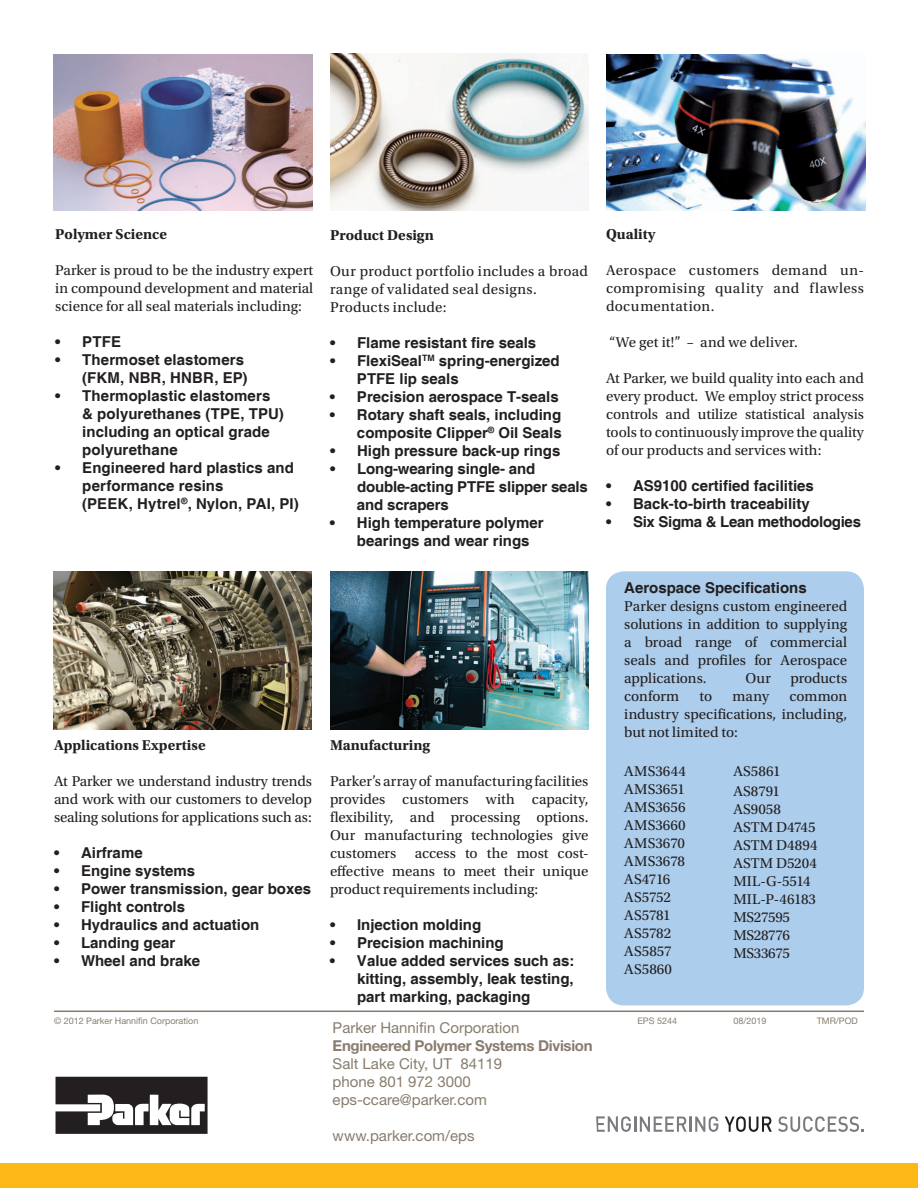
<style>
.page{position:relative;width:918px;height:1188px;background:#fff}
.page>*{position:absolute;margin:0;border:0;box-sizing:border-box;transform-origin:0 0}
.t1{font:15px/18px "Utopia Std";color:#231f20;text-align:justify}
.t2{font:700 15px/18px "Helvetica";color:#231f20}
.t3{font:15px/18px "Helvetica Neue LT Std";color:#887d6e}
.t4{font:15px/18px "Utopia Std";letter-spacing:.02em;color:#231f20}
.t5{font:700 15px "Utopia Std";color:#231f20}
.t6{font:700 15px "Helvetica Neue LT Std";letter-spacing:-.02em;color:#887d6e}
.t7{font:700 15px "Helvetica";letter-spacing:-.02em;color:#231f20}
.t8{font:9px "Helvetica Neue LT Std";color:#887d6e}
</style>
<div class="page">
<div style="left:606px;top:571px;width:258px;height:434px;background:#accdeb;border-radius:18px"></div>
<svg style="left:56px;top:1077px;width:152px;height:57px"></svg>
<div style="left:0;top:1163px;width:918px;height:25px;background:#fcb814"></div>
<svg style="left:596px;top:1116px;width:91px;height:16px"></svg>
<hr style="left:689px;top:1116px;width:3px;height:16px;background:#797b7e">
<svg style="left:695px;top:1116px;width:23px;height:16px"></svg>
<svg style="left:725px;top:1116px;width:47px;height:16px"></svg>
<svg style="left:778px;top:1116px;width:86px;height:16px"></svg>
<img style="left:54px;top:572px;width:258px;height:157px">
<img style="left:54px;top:54px;width:258px;height:156px">
<img style="left:330px;top:572px;width:258px;height:157px">
<img style="left:330px;top:53px;width:258px;height:158px">
<hr style="left:54px;top:1011px;width:810px;height:1px;background:#887d6e">
<img style="left:607px;top:55px;width:258px;height:156px">
<p class="t5" style="left:55px;top:225px;width:113px">Polymer Science</p>
<p class="t1" style="left:55px;top:261px;width:260px">Parker is proud to be the industry expert in compound development and material science for all seal materials including:</p>
<p class="t2" style="left:55px;top:333px;width:67px">• PTFE</p>
<p class="t2" style="left:55px;top:351px;width:194px;text-align:right">• Thermoset elastomers (FKM, NBR, HNBR, EP)</p>
<p class="t2" style="left:82px;top:387px;width:203px;text-indent:-27px">• Thermoplastic elastomers &amp; polyurethanes (TPE, TPU) including an optical grade polyurethane</p>
<p class="t2" style="left:82px;top:459px;width:218px;text-indent:-27px">• Engineered hard plastics and performance resins<br>(PEEK, Hytrel<sup>®</sup>, Nylon, PAI, PI)</p>
<p class="t5" style="left:330px;top:226px;width:105px">Product Design</p>
<p class="t4" style="left:330px;top:262px;width:260px">Our product portfolio includes a broad range of validated seal designs.<br>Products include:</p>
<p class="t2" style="left:330px;top:334px;width:208px">• Flame resistant fire seals</p>
<p class="t2" style="left:357px;top:352px;width:204px;text-indent:-27px">• FlexiSeal<sup>TM</sup> spring-energized<br>PTFE lip seals</p>
<p class="t2" style="left:330px;top:388px;width:230px">• Precision aerospace T-seals</p>
<p class="t2" style="left:330px;top:406px;width:233px;text-align:right">• Rotary shaft seals, including composite Clipper<sup>®</sup> Oil Seals</p>
<p class="t2" style="left:330px;top:442px;width:232px">• High pressure back-up rings</p>
<p class="t2" style="left:357px;top:460px;width:232px;text-indent:-27px">• Long-wearing single- and double-acting PTFE slipper seals and scrapers</p>
<p class="t2" style="left:357px;top:514px;width:188px;text-indent:-27px">• High temperature polymer bearings and wear rings</p>
<p class="t5" style="left:54px;top:737px;width:153px">Applications Expertise</p>
<p class="t1" style="left:54px;top:773px;width:260px">At Parker we understand industry trends and work with our customers to develop sealing solutions for applications such as:</p>
<p class="t2" style="left:54px;top:845px;width:90px">• Airframe</p>
<p class="t2" style="left:54px;top:863px;width:143px">• Engine systems</p>
<p class="t2" style="left:54px;top:881px;width:259px">• Power transmission, gear boxes</p>
<p class="t2" style="left:54px;top:899px;width:133px">• Flight controls</p>
<p class="t2" style="left:54px;top:917px;width:207px">• Hydraulics and actuation</p>
<p class="t2" style="left:54px;top:935px;width:123px">• Landing gear</p>
<p class="t2" style="left:54px;top:953px;width:148px">• Wheel and brake</p>
<p class="t5" style="left:330px;top:736px;width:102px">Manufacturing</p>
<p class="t1" style="left:330px;top:772px;width:260px">Parker’s array of manufacturing facilities provides customers with capacity, flexibility, and processing options.<br>Our manufacturing technologies give customers access to the most cost&shy;effective means to meet their unique product requirements including:</p>
<p class="t2" style="left:330px;top:916px;width:153px">• Injection molding</p>
<p class="t2" style="left:330px;top:934px;width:175px">• Precision machining</p>
<p class="t2" style="left:357px;top:952px;width:219px;text-align:justify;text-indent:-27px">• Value added services such as: kitting, assembly, leak testing, part marking, packaging</p>
<p class="t5" style="left:606px;top:225px;width:51px">Quality</p>
<p class="t1" style="left:606px;top:261px;width:260px">Aerospace customers demand un&shy;compromising quality and flawless documentation.</p>
<p class="t1" style="left:609px;top:333px;width:190px">“We get it!” – and we deliver.</p>
<p class="t1" style="left:606px;top:369px;width:259px">At Parker, we build quality into each and every product. We employ strict process controls and utilize statistical analysis tools to continuously improve the quality of our products and services with:</p>
<p class="t2" style="left:606px;top:477px;width:209px">• AS9100 certified facilities</p>
<p class="t2" style="left:606px;top:495px;width:205px">• Back-to-birth traceability</p>
<p class="t7" style="left:606px;top:512px;width:257px">• Six Sigma &amp; Lean methodologies</p>
<p class="t2" style="left:624px;top:579px;width:184px">Aerospace Specifications</p>
<p class="t1" style="left:624px;top:597px;width:225px">Parker designs custom engineered solutions in addition to supplying a broad range of commercial seals and profiles for Aerospace applications.</p>
<p class="t1" style="left:746px;top:669px;width:27px">Our</p>
<p class="t1" style="left:790px;top:669px;width:58px">products</p>
<p class="t1" style="left:624px;top:687px;width:57px">conform</p>
<p class="t1" style="left:700px;top:687px;width:14px">to</p>
<p class="t1" style="left:733px;top:687px;width:38px">many</p>
<p class="t1" style="left:624px;top:687px;width:225px;text-indent:165px">common industry specifications, including, but not limited to:</p>
<p class="t1" style="left:624px;top:763px;width:63px;text-align:left">AMS3644<br>AMS3651<br>AMS3656<br>AMS3660<br>AMS3670<br>AMS3678<br>AS4716<br>AS5752<br>AS5781<br>AS5782<br>AS5857<br>AS5860</p>
<p class="t1" style="left:733px;top:763px;width:49px">AS5861</p>
<p class="t1" style="left:733px;top:782px;width:86px;text-align:left">AS8791<br>AS9058<br>ASTM D4745<br>ASTM D4894<br>ASTM D5204<br>MIL-G-5514<br>MIL-P-46183<br>MS27595<br>MS28776<br>MS33675</p>
<p class="t8" style="left:54px;top:1015px;width:146px">© 2012 Parker Hannifin Corporation</p>
<p class="t8" style="left:637px;top:1015px;width:41px">EPS 5244</p>
<p class="t8" style="left:733px;top:1015px;width:35px">08/2019</p>
<p class="t8" style="left:817px;top:1015px;width:43px">TMR/POD</p>
<p class="t3" style="left:333px;top:1019px;width:188px">Parker Hannifin Corporation</p>
<p class="t6" style="left:333px;top:1036px;width:262px">Engineered Polymer Systems Division</p>
<p class="t3" style="left:333px;top:1055px;width:171px">Salt Lake City, UT 84119 phone 801 972 3000 eps-ccare@parker.com</p>
<p class="t3" style="left:333px;top:1127px;width:143px">www.parker.com/eps</p>
</div>
